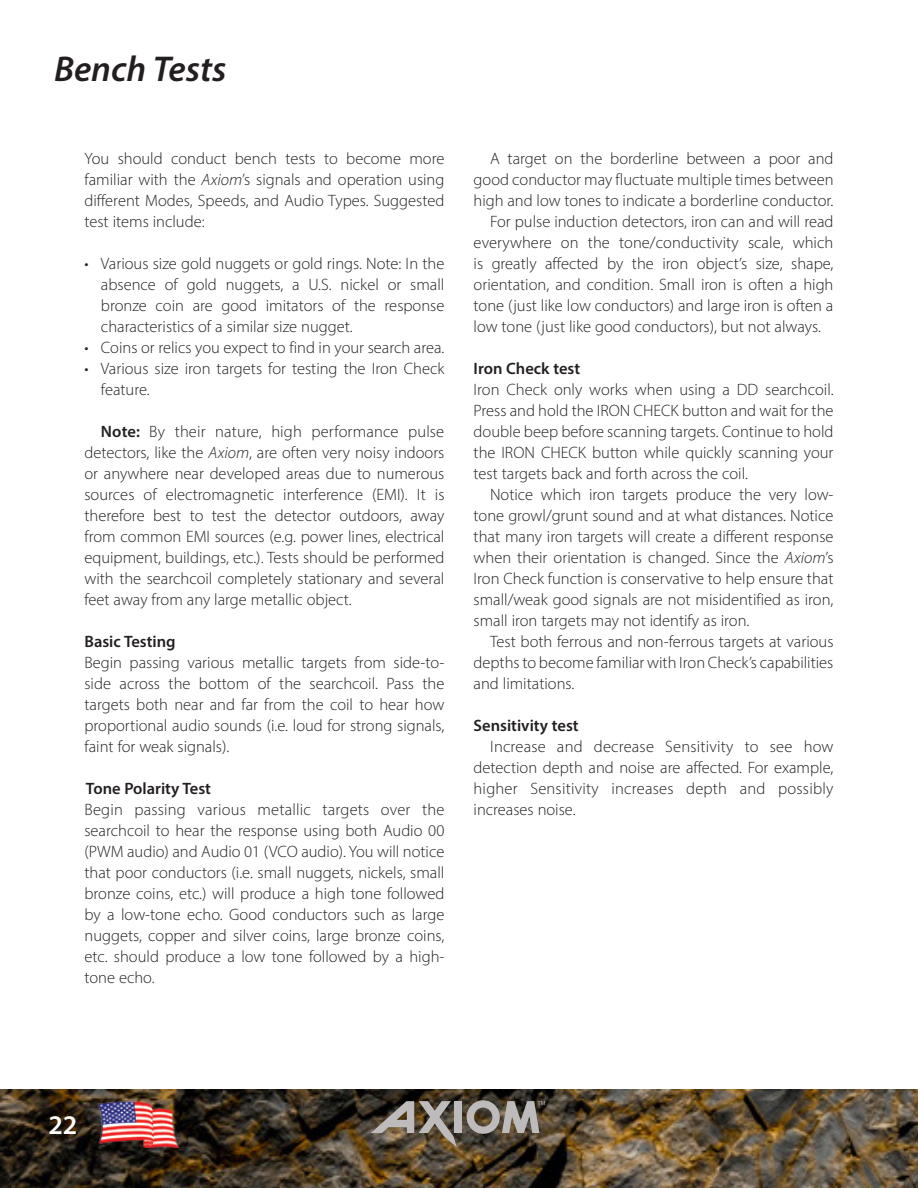
<style>
.page{position:relative;width:918px;height:1188px;background:#fff}
.page>*{position:absolute;margin:0;border:0;box-sizing:border-box;transform-origin:0 0}
.t1{font:italic 600 36px "Myriad Pro";color:#231f20}
.t2{font:600 27px "Myriad Pro";color:#fff}
.t3{font:300 16.5px/21px "Myriad Pro";color:#231f20;text-align:justify}
.t4{font:600 16.5px "Myriad Pro";color:#231f20}
.s1{font-style:italic}
.s2{font-weight:600}
</style>
<div class="page">
<img style="left:0;top:1090px;width:918px;height:98px">
<img style="left:93px;top:1100px;width:89px;height:48px">
<div style="left:455px;top:1101px;width:7px;height:32px;background:#bdbbbb"></div>
<svg style="left:371px;top:1101px;width:86px;height:46px;background:#736a5e"></svg>
<svg style="left:467px;top:1100px;width:78px;height:34px;background:#857e76"></svg>
<p class="t1" style="left:54px;top:46px;width:174px">Bench Tests</p>
<p class="t3" style="left:84px;top:148px;width:361px">You should conduct bench tests to become more familiar with the <span class="s1">Axiom</span>’s signals and operation using different Modes, Speeds, and Audio Types. Suggested test items include:</p>
<p class="t3" style="left:101px;top:253px;width:345px;text-indent:-16px">• Various size gold nuggets or gold rings. Note: In the absence of gold nuggets, a U.S. nickel or small bronze coin are good imitators of the response characteristics of a similar size nugget.</p>
<p class="t3" style="left:84px;top:337px;width:361px">• Coins or relics you expect to find in your search area.</p>
<p class="t3" style="left:101px;top:358px;width:345px;text-indent:-16px">• Various size iron targets for testing the Iron Check feature.</p>
<p class="t3" style="left:84px;top:421px;width:362px;text-indent:16px"><span class="s2">Note:</span> By their nature, high performance pulse detectors, like the <span class="s1">Axiom</span>, are often very noisy indoors or anywhere near developed areas due to numerous sources of electromagnetic interference (EMI). It is therefore best to test the detector outdoors, away from common EMI sources (e.g. power lines, electrical equipment, buildings, etc.). Tests should be performed with the searchcoil completely stationary and several feet away from any large metallic object.</p>
<p class="t4" style="left:84px;top:631px;width:93px">Basic Testing</p>
<p class="t3" style="left:84px;top:652px;width:361px">Begin passing various metallic targets from side-to&shy;side across the bottom of the searchcoil. Pass the targets both near and far from the coil to hear how proportional audio sounds (i.e. loud for strong signals, faint for weak signals).</p>
<p class="t4" style="left:86px;top:778px;width:127px">Tone Polarity Test</p>
<p class="t3" style="left:84px;top:799px;width:362px">Begin passing various metallic targets over the searchcoil to hear the response using both Audio 00 (PWM audio) and Audio 01 (VCO audio). You will notice that poor conductors (i.e. small nuggets, nickels, small bronze coins, etc.) will produce a high tone followed by a low-tone echo. Good conductors such as large nuggets, copper and silver coins, large bronze coins, etc. should produce a low tone followed by a high&shy;tone echo.</p>
<p class="t3" style="left:474px;top:148px;width:361px;text-indent:16px">A target on the borderline between a poor and good conductor may fluctuate multiple times between high and low tones to indicate a borderline conductor.</p>
<p class="t3" style="left:474px;top:211px;width:361px;text-indent:16px">For pulse induction detectors, iron can and will read everywhere on the tone/conductivity scale, which is greatly affected by the iron object’s size, shape, orientation, and condition. Small iron is often a high tone (just like low conductors) and large iron is often a low tone (just like good conductors), but not always.</p>
<p class="t4" style="left:474px;top:358px;width:108px">Iron Check test</p>
<p class="t3" style="left:474px;top:379px;width:361px">Iron Check only works when using a DD searchcoil.<br>Press and hold the IRON CHECK button and wait for the double beep before scanning targets. Continue to hold the IRON CHECK button while quickly scanning your test targets back and forth across the coil.</p>
<p class="t3" style="left:474px;top:484px;width:361px;text-indent:16px">Notice which iron targets produce the very low&shy;tone growl/grunt sound and at what distances. Notice that many iron targets will create a different response when their orientation is changed. Since the <span class="s1">Axiom</span>’s Iron Check function is conservative to help ensure that small/weak good signals are not misidentified as iron, small iron targets may not identify as iron.</p>
<p class="t3" style="left:474px;top:631px;width:361px;text-indent:16px">Test both ferrous and non-ferrous targets at various depths to become familiar with Iron Check’s capabilities and limitations.</p>
<p class="t4" style="left:474px;top:715px;width:107px">Sensitivity test</p>
<p class="t3" style="left:474px;top:736px;width:361px;text-indent:16px">Increase and decrease Sensitivity to see how detection depth and noise are affected. For example, higher Sensitivity increases depth and possibly increases noise.</p>
<h2 class="t2" style="left:49px;top:1108px;width:30px">22</h2>
</div>
